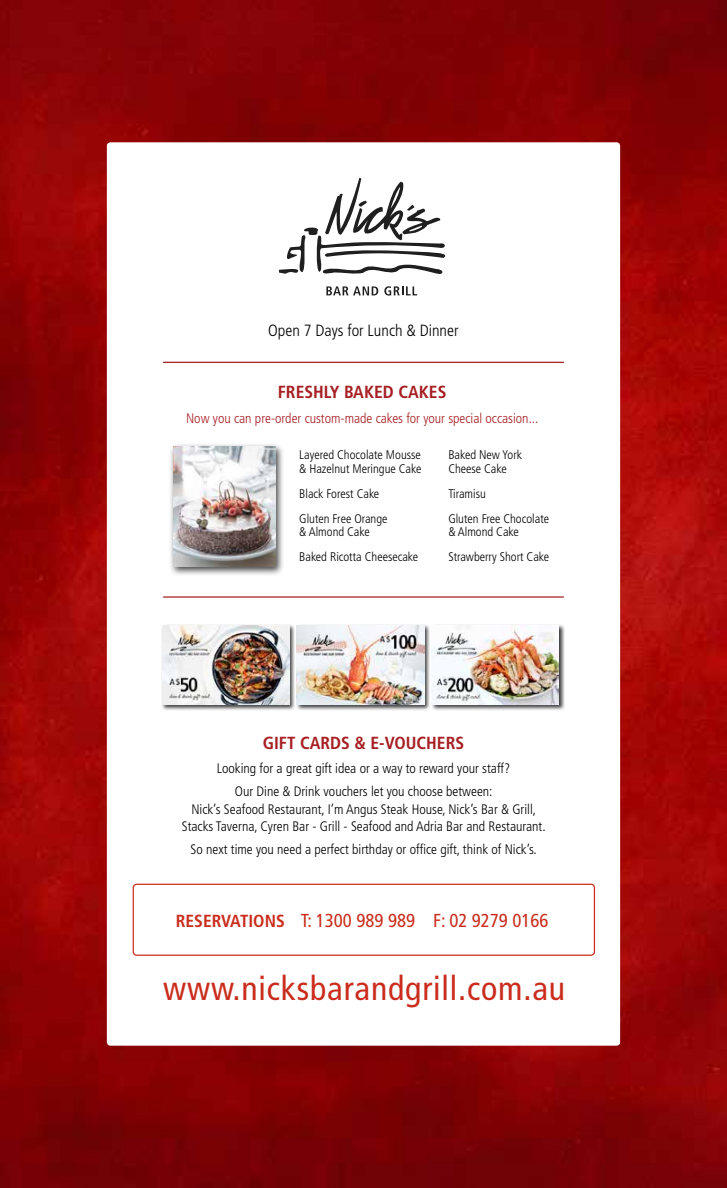
<style>
.page{position:relative;width:727px;height:1188px;background:#fff}
.page>*{position:absolute;margin:0;border:0;box-sizing:border-box;transform-origin:0 0}
.t1{font:condensed 33.75px "Frutiger LT Std";letter-spacing:.025em;color:#ca2c1d}
.t2{font:condensed 18.75px "Frutiger LT Std";color:#ca2c1d}
.t3{font:700 condensed 17.5px "Frutiger LT Std";color:#a61e22}
.t4{font:300 condensed 16.25px "Frutiger LT Std";color:#000}
.t5{font:300 condensed 13.75px/22.8px "Frutiger LT Std";color:#000;text-align:center}
.t6{font:300 condensed 13.75px "Frutiger LT Std";color:#a61e22}
.t7{font:300 condensed 12.5px/25px "Frutiger LT Std";color:#000}
.s1{font-weight:700;font-size:17.5px}
</style>
<div class="page">
<img style="left:0;top:0;width:726px;height:1187px">
<div style="left:107px;top:142px;width:513px;height:903px;background:#fff;border-radius:4px"></div>
<svg style="left:326px;top:286px;width:52px;height:9px"></svg>
<svg style="left:384px;top:286px;width:33px;height:9px"></svg>
<svg style="left:279px;top:177px;width:166px;height:97px"></svg>
<div style="left:133px;top:883px;width:462px;height:72px;border:1px solid #ca2c1d;border-radius:4px"></div>
<div style="left:160px;top:623px;width:135px;height:87px;background:#000;opacity:.75"></div>
<img style="left:162px;top:625px;width:127px;height:79px">
<div style="left:295px;top:623px;width:135px;height:87px;background:#000;opacity:.75"></div>
<img style="left:297px;top:625px;width:127px;height:79px">
<div style="left:430px;top:623px;width:134px;height:87px;background:#000;opacity:.75"></div>
<img style="left:431px;top:625px;width:127px;height:79px">
<div style="left:169px;top:442px;width:116px;height:133px;background:#000;opacity:.75"></div>
<img style="left:173px;top:447px;width:102px;height:119px">
<hr style="left:163px;top:596px;width:400px;height:1px;background:#a61e22">
<hr style="left:163px;top:361px;width:400px;height:2px;background:#a61e22">
<p class="t4" style="left:268px;top:321px;width:192px">Open 7 Days for Lunch &amp; Dinner</p>
<p class="t3" style="left:278px;top:381px;width:170px">FRESHLY BAKED CAKES</p>
<p class="t6" style="left:186px;top:410px;width:354px">Now you can pre-order custom-made cakes for your special occasion...</p>
<p class="t7" style="left:299px;top:447px;width:123px;line-height:13.8px">Layered Chocolate Mousse &amp; Hazelnut Meringue Cake</p>
<p class="t7" style="left:299px;top:481px;width:90px">Black Forest Cake<br>Gluten Free Orange</p>
<p class="t7" style="left:299px;top:519px;width:120px">&amp; Almond Cake<br>Baked Ricotta Cheesecake</p>
<p class="t7" style="left:448px;top:447px;width:75px;line-height:13.8px">Baked New York<br>Cheese Cake</p>
<p class="t7" style="left:448px;top:481px;width:102px">Tiramisu<br>Gluten Free Chocolate</p>
<p class="t7" style="left:448px;top:519px;width:102px">&amp; Almond Cake<br>Strawberry Short Cake</p>
<p class="t3" style="left:263px;top:732px;width:203px">GIFT CARDS &amp; E-VOUCHERS</p>
<p class="t5" style="left:217px;top:757px;width:295px">Looking for a great gift idea or a way to reward your staff?<br>Our Dine &amp; Drink vouchers let you choose between:</p>
<p class="t5" style="left:182px;top:800px;width:365px;line-height:17.5px">Nick’s Seafood Restaurant, I’m Angus Steak House, Nick’s Bar &amp; Grill,<br>Stacks Taverna, Cyren Bar - Grill - Seafood and Adria Bar and Restaurant.</p>
<p class="t5" style="left:190px;top:837px;width:347px">So next time you need a perfect birthday or office gift, think of Nick’s.</p>
<h2 class="t2" style="left:176px;top:909px;width:374px"><span class="s1">RESERVATIONS</span> T: 1300 989 989 F: 02 9279 0166</h2>
<h1 class="t1" style="left:163px;top:968px;width:403px">www.nicksbarandgrill.com.au</h1>
</div>
